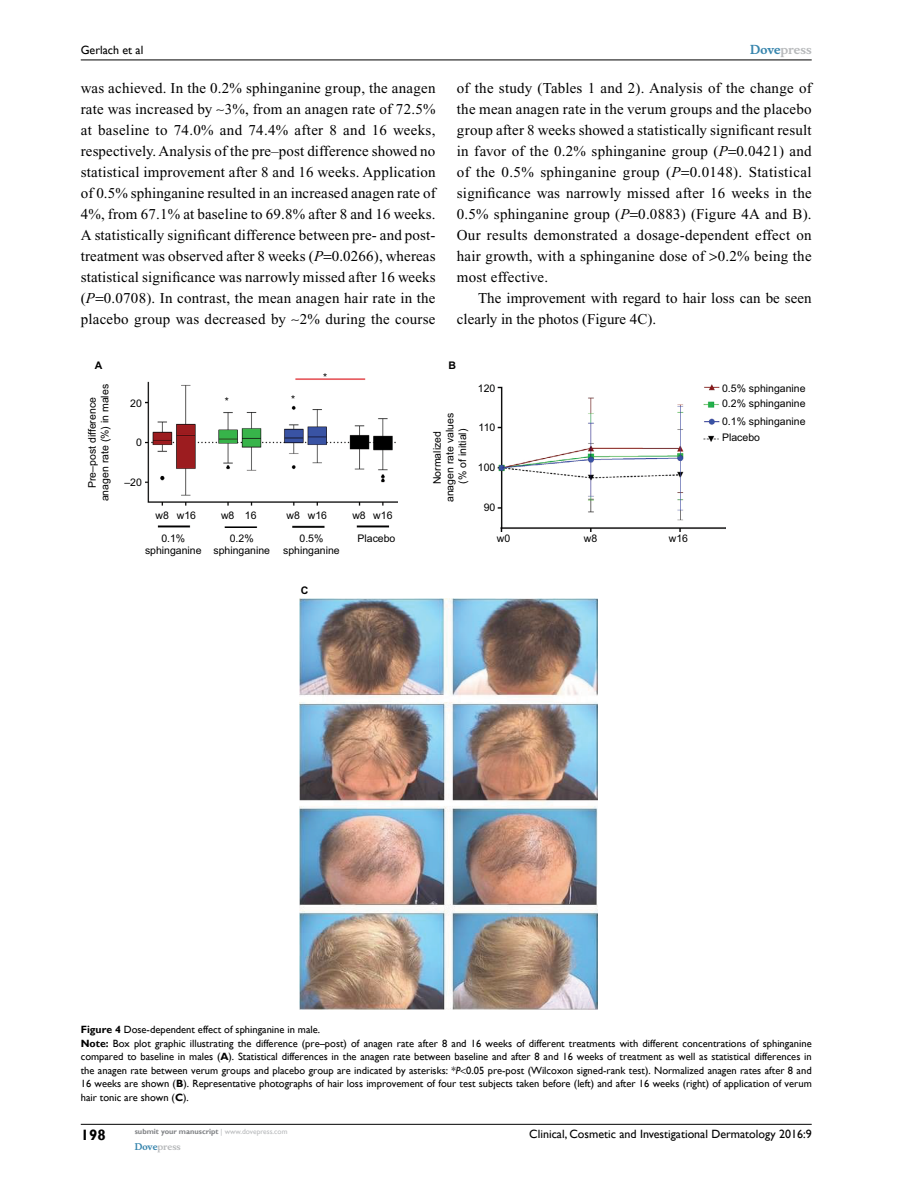
<style>
.page{position:relative;width:918px;height:1188px;background:#fff}
.page>*{position:absolute;margin:0;border:0;box-sizing:border-box;transform-origin:0 0}
.t1{font:15px/21px "Times New Roman";letter-spacing:.015em;color:#000;text-align:justify}
.t2{font:700 15px "Gill Sans";color:#000}
.t3{font:12px "Gill Sans";color:#000}
.t4{font:700 12px "Musee";color:#b8babc}
.t5{font:10.5px/13.5px "Gill Sans";color:#000}
.t6{font:10.5px/12.6px "Arial";color:#000;text-align:center}
.t7{font:700 10.5px "Arial";color:#000}
.t8{font:700 9px "Musee";color:#b8babc}
.t9{font:700 7.5px "Gill Sans";color:#808285}
.s1{color:#3785ad}
.s2{font-style:italic}
.s3{font-weight:700}
.s4{font-weight:400;color:#b8babc}
</style>
<div class="page">
<hr style="left:81px;top:1124px;width:731px;height:1px;background:#000">
<hr style="left:81px;top:60px;width:731px;height:1px;background:#000">
<img style="left:146px;top:379px;width:252px;height:149px">
<img style="left:498px;top:385px;width:227px;height:146px">
<img style="left:300px;top:598px;width:298px;height:411px">
<p class="t4" style="left:750px;top:43px;width:63px"><span class="s1">Dove</span>press</p>
<p class="t3" style="left:81px;top:43px;width:64px">Gerlach et al</p>
<p class="t1" style="left:81px;top:77px;width:357px">was achieved. In the 0.2% sphinganine group, the anagen rate was increased by 3%, from an anagen rate of 72.5% at baseline to 74.0% and 74.4% after 8 and 16 weeks, respectively. Analysis of the pre–post difference showed no statistical improvement after 8 and 16 weeks. Application of 0.5% sphinganine resulted in an increased anagen rate of 4%, from 67.1% at baseline to 69.8% after 8 and 16 weeks.<br>A statistically significant difference between pre- and post&shy;treatment was observed after 8 weeks (<span class="s2">P</span> 0.0266), whereas statistical significance was narrowly missed after 16 weeks (<span class="s2">P</span> 0.0708). In contrast, the mean anagen hair rate in the placebo group was decreased by 2% during the course</p>
<p class="t1" style="left:457px;top:77px;width:356px">of the study (Tables 1 and 2). Analysis of the change of the mean anagen rate in the verum groups and the placebo group after 8 weeks showed a statistically significant result in favor of the 0.2% sphinganine group (<span class="s2">P</span> 0.0421) and of the 0.5% sphinganine group (<span class="s2">P</span> 0.0148). Statistical significance was narrowly missed after 16 weeks in the 0.5% sphinganine group (<span class="s2">P</span> 0.0883) (Figure 4A and B).<br>Our results demonstrated a dosage-dependent effect on hair growth, with a sphinganine dose of 0.2% being the most effective.</p>
<p class="t1" style="left:457px;top:287px;width:356px;text-indent:21px">The improvement with regard to hair loss can be seen clearly in the photos (Figure 4C).</p>
<p class="t7" style="left:95px;top:359px;width:9px">A</p>
<p class="t7" style="left:448px;top:359px;width:9px">B</p>
<p class="t6" style="left:87px;top:501px;width:119px;rotate:-90deg">Pre–post difference anagen rate (%) in males</p>
<p class="t6" style="left:130px;top:398px;width:13px">20</p>
<p class="t6" style="left:136px;top:437px;width:7px">0</p>
<p class="t6" style="left:124px;top:477px;width:19px">–20</p>
<p class="t6" style="left:225px;top:396px;width:6px">*</p>
<p class="t6" style="left:291px;top:394px;width:6px">*</p>
<p class="t6" style="left:323px;top:372px;width:6px">*</p>
<p class="t6" style="left:221px;top:510px;width:37px">w8 16</p>
<p class="t6" style="left:286px;top:510px;width:15px">w8</p>
<p class="t6" style="left:352px;top:510px;width:15px">w8</p>
<p class="t6" style="left:156px;top:510px;width:42px">w8 w16</p>
<p class="t6" style="left:308px;top:510px;width:21px">w16</p>
<p class="t6" style="left:373px;top:510px;width:21px">w16</p>
<p class="t6" style="left:145px;top:533px;width:58px">0.1% sphinganine</p>
<p class="t6" style="left:213px;top:533px;width:58px">0.2% sphinganine</p>
<p class="t6" style="left:283px;top:533px;width:58px">0.5% sphinganine</p>
<p class="t6" style="left:358px;top:533px;width:39px">Placebo</p>
<p class="t7" style="left:301px;top:584px;width:9px">C</p>
<p class="t6" style="left:432px;top:502px;width:91px;rotate:-90deg">Normalized anagen rate values (% of initial)</p>
<p class="t6" style="left:478px;top:383px;width:19px">120</p>
<p class="t6" style="left:479px;top:422px;width:18px">110</p>
<p class="t6" style="left:478px;top:462px;width:19px">100</p>
<p class="t6" style="left:484px;top:502px;width:13px">90</p>
<p class="t6" style="left:497px;top:533px;width:15px">w0</p>
<p class="t6" style="left:584px;top:533px;width:15px">w8</p>
<p class="t6" style="left:669px;top:533px;width:21px">w16</p>
<p class="t6" style="left:722px;top:382px;width:85px;line-height:15.5px;text-align:left">0.5% sphinganine<br>0.2% sphinganine</p>
<p class="t6" style="left:722px;top:414px;width:85px;line-height:15.9px;text-align:left">0.1% sphinganine<br>Placebo</p>
<p class="t5" style="left:81px;top:1023px;width:733px"><span class="s3">Figure 4</span> Dose-dependent effect of sphinganine in male.<br><span class="s3">Note:</span> Box plot graphic illustrating the difference (pre–post) of anagen rate after 8 and 16 weeks of different treatments with different concentrations of sphinganine compared to baseline in males (<span class="s3">A</span>). Statistical differences in the anagen rate between baseline and after 8 and 16 weeks of treatment as well as statistical differences in the anagen rate between verum groups and placebo group are indicated by asterisks: *<span class="s2">P</span> 0.05 pre-post (Wilcoxon signed-rank test). Normalized anagen rates after 8 and 16 weeks are shown (<span class="s3">B</span>). Representative photographs of hair loss improvement of four test subjects taken before (left) and after 16 weeks (right) of application of verum hair tonic are shown (<span class="s3">C</span>).</p>
<p class="t2" style="left:81px;top:1126px;width:26px">198</p>
<p class="t9" style="left:135px;top:1127px;width:154px">submit your manuscript <span class="s4">| www.dovepress.com</span></p>
<p class="t8" style="left:135px;top:1141px;width:48px"><span class="s1">Dove</span>press</p>
<p class="t3" style="left:529px;top:1127px;width:284px">Clinical, Cosmetic and Investigational Dermatology 2016:9</p>
</div>
